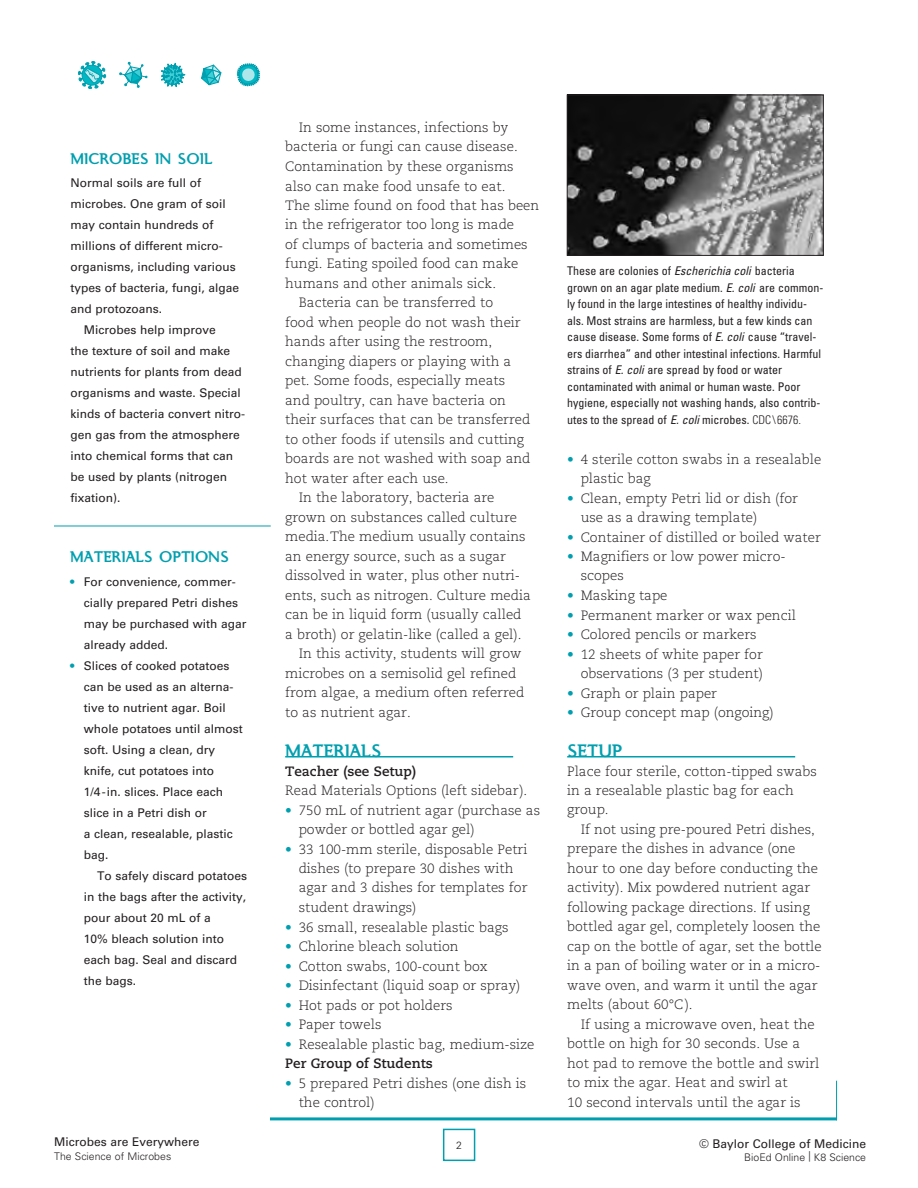
<style>
.page{position:relative;width:918px;height:1188px;background:#fff}
.page>*{position:absolute;margin:0;border:0;box-sizing:border-box;transform-origin:0 0}
.SubHead1{font:700 21px "Ela Demiserif";color:#009faf}
.t1{font:700 18px "Ela Demiserif";color:#009faf}
.t2{font:300 13.5px/19.5px "Caecilia";color:#231f20}
.t3{font:700 13.5px "Caecilia";color:#231f20}
.t4{font:12px/21px "Univers";color:#231f20}
.t5{font:condensed 12px/16.5px "Univers";color:#231f20}
.t6{font:300 10.5px "Univers";color:#231f20}
.s1{color:#009faf}
.s2{font-style:italic}
.s3{font-weight:300}
</style>
<div class="page">
<div style="left:443px;top:1129px;width:32px;height:32px;background:#fff;border:2px solid #009faf"></div>
<hr style="left:285px;top:756px;width:228px;height:2px;background:#009faf">
<hr style="left:567px;top:756px;width:228px;height:2px;background:#009faf">
<img style="left:569px;top:97px;width:253px;height:157px">
<div style="left:567px;top:95px;width:257px;height:161px;border:1px solid #231f20"></div>
<svg style="left:237px;top:63px;width:23px;height:24px"></svg>
<svg style="left:161px;top:62px;width:25px;height:26px"></svg>
<svg style="left:201px;top:64px;width:21px;height:22px"></svg>
<svg style="left:78px;top:61px;width:28px;height:28px"></svg>
<svg style="left:119px;top:62px;width:28px;height:26px"></svg>
<hr style="left:270px;top:1117px;width:567px;height:3px;background:#009faf">
<hr style="left:836px;top:1081px;width:1px;height:39px;background:#009faf">
<hr style="left:54px;top:526px;width:217px;height:1px;background:#009faf">
<p class="t1" style="left:70px;top:148px;width:144px">MICROBES IN SOIL</p>
<p class="t4" style="left:70px;top:172px;width:170px">Normal soils are full of microbes. One gram of soil may contain hundreds of millions of different micro&shy;organisms, including various types of bacteria, fungi, algae and protozoans.</p>
<p class="t4" style="left:70px;top:319px;width:176px;text-indent:14px">Microbes help improve<br>the texture of soil and make nutrients for plants from dead organisms and waste. Special kinds of bacteria convert nitro&shy;gen gas from the atmosphere into chemical forms that can be used by plants (nitrogen fixation).</p>
<p class="t1" style="left:70px;top:547px;width:160px">MATERIALS OPTIONS</p>
<p class="t4" style="left:84px;top:571px;width:164px;text-indent:-14px"><span class="s1">•</span> For convenience, commer&shy;cially prepared Petri dishes may be purchased with agar already added.</p>
<p class="t4" style="left:84px;top:655px;width:161px;text-indent:-14px"><span class="s1">•</span> Slices of cooked potatoes can be used as an alterna&shy;tive to nutrient agar. Boil whole potatoes until almost soft. Using a clean, dry knife, cut potatoes into<br>1/4- in. slices. Place each slice in a Petri dish or<br>a clean, resealable, plastic bag.</p>
<p class="t4" style="left:84px;top:865px;width:165px;text-indent:14px">To safely discard potatoes in the bags after the activity, pour about 20 mL of a<br>10% bleach solution into each bag. Seal and discard the bags.</p>
<p class="t4" style="left:54px;top:1131px;width:147px">Microbes are Everywhere</p>
<p class="t6" style="left:54px;top:1149px;width:119px">The Science of Microbes</p>
<p class="t2" style="left:285px;top:118px;width:256px;text-indent:14px">In some instances, infections by bacteria or fungi can cause disease.<br>Contamination by these organisms also can make food unsafe to eat.<br>The slime found on food that has been in the refrigerator too long is made<br>of clumps of bacteria and sometimes fungi. Eating spoiled food can make humans and other animals sick.</p>
<p class="t2" style="left:285px;top:293px;width:247px;text-indent:14px">Bacteria can be transferred to<br>food when people do not wash their hands after using the restroom, changing diapers or playing with a pet. Some foods, especially meats and poultry, can have bacteria on their surfaces that can be transferred to other foods if utensils and cutting boards are not washed with soap and hot water after each use.</p>
<p class="t2" style="left:285px;top:488px;width:247px;text-indent:14px">In the laboratory, bacteria are grown on substances called culture media.The medium usually contains an energy source, such as a sugar dissolved in water, plus other nutri&shy;ents, such as nitrogen. Culture media can be in liquid form (usually called a broth) or gelatin-like (called a gel).</p>
<p class="t2" style="left:285px;top:644px;width:241px;text-indent:14px">In this activity, students will grow microbes on a semisolid gel refined from algae, a medium often referred to as nutrient agar.</p>
<p class="SubHead1" style="left:285px;top:739px;width:98px">MATERIALS</p>
<p class="t3" style="left:285px;top:763px;width:132px">Teacher (see Setup)</p>
<p class="t2" style="left:285px;top:781px;width:244px">Read Materials Options (left sidebar).</p>
<p class="t2" style="left:299px;top:800px;width:243px;text-indent:-14px"><span class="s1">•</span> 750 mL of nutrient agar (purchase as powder or bottled agar gel)</p>
<p class="t2" style="left:299px;top:839px;width:230px;text-indent:-14px"><span class="s1">•</span> 33 100-mm sterile, disposable Petri dishes (to prepare 30 dishes with agar and 3 dishes for templates for student drawings)</p>
<p class="t2" style="left:285px;top:917px;width:225px"><span class="s1">•</span> 36 small, resealable plastic bags</p>
<p class="t2" style="left:285px;top:937px;width:175px"><span class="s1">•</span> Chlorine bleach solution</p>
<p class="t2" style="left:285px;top:956px;width:204px"><span class="s1">•</span> Cotton swabs, 100-count box</p>
<p class="t2" style="left:285px;top:976px;width:237px"><span class="s1">•</span> Disinfectant (liquid soap or spray)</p>
<p class="t2" style="left:285px;top:995px;width:169px"><span class="s1">•</span> Hot pads or pot holders</p>
<p class="t2" style="left:285px;top:1015px;width:98px"><span class="s1">•</span> Paper towels</p>
<p class="t2" style="left:285px;top:1034px;width:251px"><span class="s1">•</span> Resealable plastic bag, medium-size</p>
<p class="t3" style="left:285px;top:1055px;width:149px">Per Group of Students</p>
<p class="t2" style="left:299px;top:1073px;width:229px;text-indent:-14px"><span class="s1">•</span> 5 prepared Petri dishes (one dish is the control)</p>
<p class="t5" style="left:567px;top:263px;width:258px">These are colonies of <span class="s2">Escherichia coli</span> bacteria grown on an agar plate medium. <span class="s2">E. coli</span> are common&shy;ly found in the large intestines of healthy individu&shy;als. Most strains are harmless, but a few kinds can cause disease. Some forms of <span class="s2">E. coli</span> cause “travel&shy;ers diarrhea” and other intestinal infections. Harmful strains of <span class="s2">E. coli</span> are spread by food or water contaminated with animal or human waste. Poor hygiene, especially not washing hands, also contrib&shy;utes to the spread of <span class="s2">E. coli</span> microbes. <span class="s3">CDC\ 6676.</span></p>
<p class="t2" style="left:581px;top:449px;width:242px;text-indent:-14px"><span class="s1">•</span> 4 sterile cotton swabs in a resealable plastic bag</p>
<p class="t2" style="left:581px;top:488px;width:219px;text-indent:-14px"><span class="s1">•</span> Clean, empty Petri lid or dish (for use as a drawing template)</p>
<p class="t2" style="left:567px;top:527px;width:255px"><span class="s1">•</span> Container of distilled or boiled water</p>
<p class="t2" style="left:581px;top:547px;width:206px;text-indent:-14px"><span class="s1">•</span> Magnifiers or low power micro&shy;scopes</p>
<p class="t2" style="left:567px;top:586px;width:102px"><span class="s1">•</span> Masking tape</p>
<p class="t2" style="left:567px;top:605px;width:230px"><span class="s1">•</span> Permanent marker or wax pencil</p>
<p class="t2" style="left:567px;top:625px;width:191px"><span class="s1">•</span> Colored pencils or markers</p>
<p class="t2" style="left:567px;top:644px;width:197px;text-align:right"><span class="s1">•</span> 12 sheets of white paper for observations (3 per student)</p>
<p class="t2" style="left:567px;top:683px;width:151px"><span class="s1">•</span> Graph or plain paper</p>
<p class="t2" style="left:567px;top:703px;width:208px"><span class="s1">•</span> Group concept map (ongoing)</p>
<p class="SubHead1" style="left:567px;top:739px;width:57px">SETUP</p>
<p class="t2" style="left:567px;top:761px;width:251px">Place four sterile, cotton-tipped swabs in a resealable plastic bag for each group.</p>
<p class="t2" style="left:567px;top:820px;width:256px;text-indent:14px">If not using pre-poured Petri dishes, prepare the dishes in advance (one hour to one day before conducting the activity). Mix powdered nutrient agar following package directions. If using bottled agar gel, completely loosen the cap on the bottle of agar, set the bottle in a pan of boiling water or in a micro&shy;wave oven, and warm it until the agar melts (about 60°C).</p>
<p class="t2" style="left:567px;top:1015px;width:254px;text-indent:14px">If using a microwave oven, heat the bottle on high for 30 seconds. Use a hot pad to remove the bottle and swirl to mix the agar. Heat and swirl at<br>10 second intervals until the agar is</p>
<p class="t6" style="left:456px;top:1139px;width:7px">2</p>
<p class="t4" style="left:699px;top:1133px;width:168px">© Baylor College of Medicine</p>
<p class="t6" style="left:744px;top:1151px;width:123px">BioEd Online | K8 Science</p>
</div>
